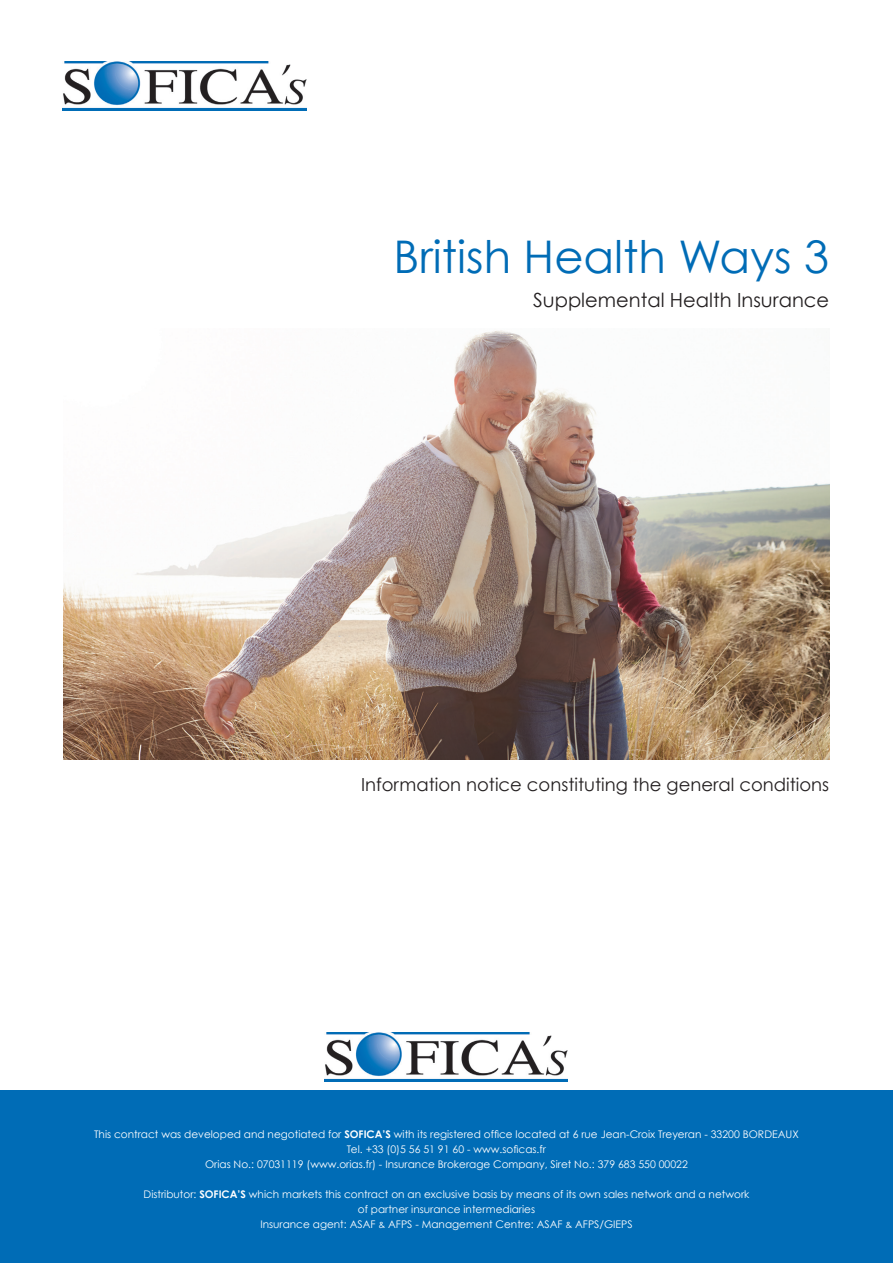
<style>
.page{position:relative;width:893px;height:1263px;background:#fff}
.page>*{position:absolute;margin:0;border:0;box-sizing:border-box;transform-origin:0 0}
.t1{font:45px "Century Gothic";color:#006cb6}
.t2{font:19.5px "Century Gothic";color:#231f20}
.t3{font:18px "Century Gothic";color:#231f20}
.t4{font:10.5px/15px "Century Gothic";color:#fff;text-align:center}
.s1{font-weight:700}
.s2{font-size:9px}
</style>
<div class="page">
<div style="left:0;top:1091px;width:893px;height:172px;background:#006cb6"></div>
<img style="left:63px;top:62px;width:243px;height:48px">
<img style="left:64px;top:330px;width:765px;height:430px">
<img style="left:324px;top:1033px;width:244px;height:48px">
<h1 class="t1" style="left:394px;top:229px;width:437px">British Health Ways 3</h1>
<h2 class="t2" style="left:533px;top:288px;width:298px">Supplemental Health Insurance</h2>
<h3 class="t3" style="left:361px;top:774px;width:470px">Information notice constituting the general conditions</h3>
<p class="t4" style="left:94px;top:1127px;width:706px">This contract was developed and negotiated for <span class="s1">SOFICA’S</span> with its registered office located at 6 rue Jean-Croix Treyeran - 33200 BORDEAUX<br>Tel. +33 (0)5 56 51 91 60 - www.soficas.fr<br>Orias No.: 07031119 (www.orias.fr) - Insurance Brokerage Company, Siret No.: 379 683 550 00022</p>
<p class="t4" style="left:144px;top:1187px;width:607px">Distributor: <span class="s1">SOFICA’S</span> which markets this contract on an exclusive basis by means of its own sales network and a network of partner insurance intermediaries<br>Insurance agent: ASAF <span class="s2">&amp;</span> AFPS - Management Centre: ASAF <span class="s2">&amp;</span> AFPS/GIEPS</p>
</div>
